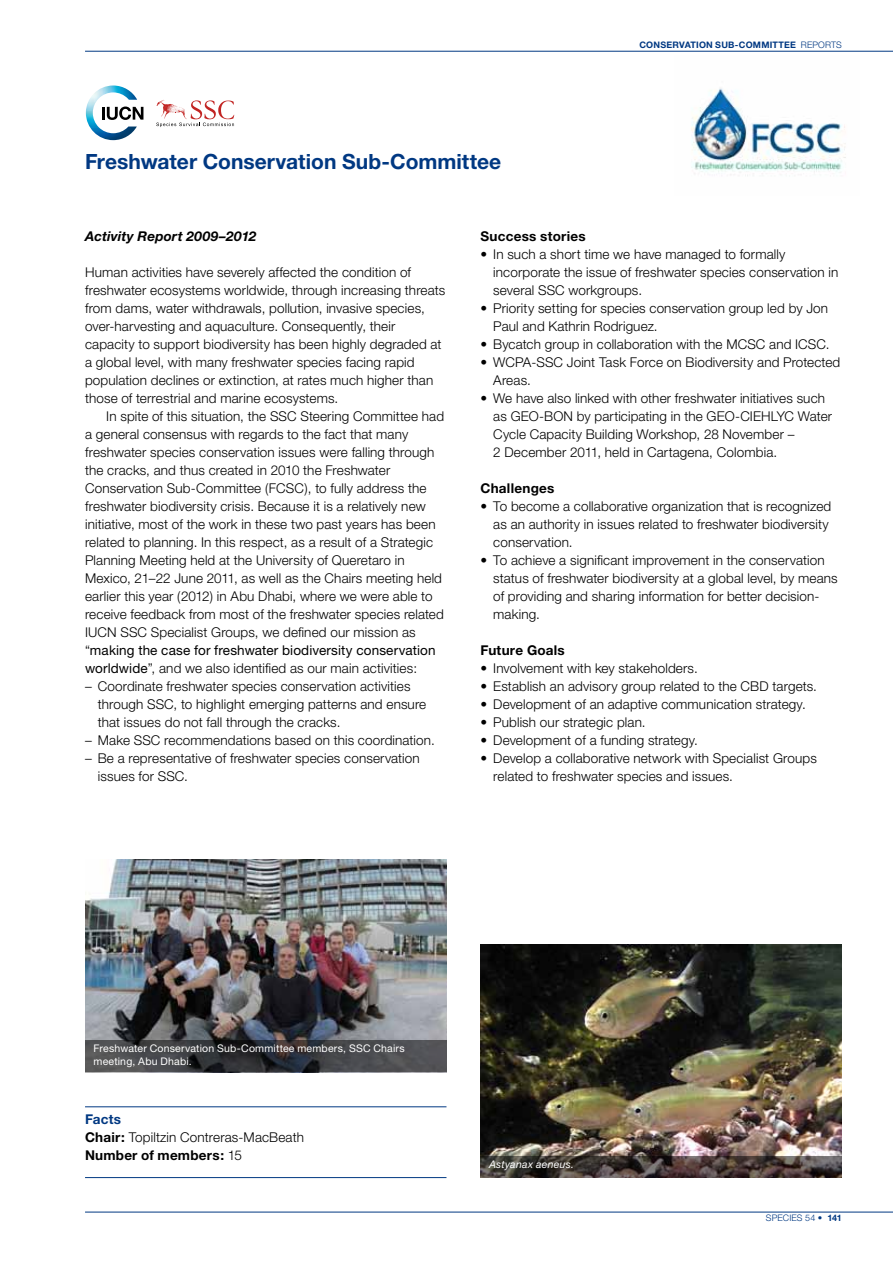
<style>
.page{position:relative;width:893px;height:1263px;background:#fff}
.page>*{position:absolute;margin:0;border:0;box-sizing:border-box;transform-origin:0 0}
.t1{font:700 21px "Helvetica Neue";color:#003882}
.t2{font:300 13.5px/18px "Helvetica Neue";letter-spacing:.01em;color:#000}
.t3{font:700 13.5px "Helvetica Neue";letter-spacing:.02em;color:#000}
.t4{font:italic 700 13.5px "Helvetica Neue";letter-spacing:.01em;color:#000}
.t5{font:10.5px/13.5px "Helvetica Neue";letter-spacing:.02em;color:#fff}
.t6{font:italic 10.5px "Helvetica Neue";letter-spacing:.025em;color:#fff}
.t7{font:700 9px "Helvetica Neue";letter-spacing:.125em;color:#003882}
.t8{font:300 9px "Helvetica Neue";color:#003882}
.s1{font-weight:300}
.s2{font-weight:400}
.s3{font-weight:700;color:#003882}
.s4{font-weight:700}
</style>
<div class="page">
<hr style="left:85px;top:1212px;width:808px;height:1px;background:#003882">
<hr style="left:85px;top:51px;width:808px;height:1px;background:#003882">
<img style="left:86px;top:85px;width:51px;height:55px">
<svg style="left:102px;top:107px;width:41px;height:13px"></svg>
<svg style="left:156px;top:100px;width:78px;height:27px"></svg>
<hr style="left:85px;top:1106px;width:361px;height:1px;background:#003882">
<hr style="left:85px;top:1177px;width:361px;height:1px;background:#003882">
<img style="left:480px;top:944px;width:362px;height:213px">
<img style="left:691px;top:88px;width:155px;height:88px">
<svg style="left:480px;top:1157px;width:362px;height:21px;background:#463b39"></svg>
<img style="left:85px;top:859px;width:361px;height:181px">
<svg style="left:85px;top:1040px;width:361px;height:32px;background:#3f4043"></svg>
<h1 class="t1" style="left:85px;top:149px;width:418px">Freshwater Conservation Sub-Committee</h1>
<p class="t7" style="left:639px;top:39px;width:107px">conservation sub-commi</p>
<p class="t8" style="left:836px;top:39px;width:7px">s</p>
<p class="t7" style="left:711px;top:39px;width:115px">specialist grottee <span class="s1">r eport</span></p>
<p class="t7" style="left:786px;top:39px;width:13px">up</p>
<p class="t4" style="left:85px;top:228px;width:173px">Activity Report 2009–2012</p>
<p class="t2" style="left:85px;top:263px;width:362px">Human activities have severely affected the condition of freshwater ecosystems worldwide, through increasing threats from dams, water withdrawals, pollution, invasive species, over-harvesting and aquaculture. Consequently, their capacity to support biodiversity has been highly degraded at a global level, with many freshwater species facing rapid population declines or extinction, at rates much higher than those of terrestrial and marine ecosystems.<br>I n spite of this situation, the SSC</p>
<p class="t2" style="left:85px;top:407px;width:361px;text-indent:215px">Steering Committee had a general consensus with regards to the fact that many freshwater species conservation issues were falling through the cracks, and thus created in 2010 the Freshwater Conservation Sub-Committee (FCSC</p>
<p class="t2" style="left:85px;top:479px;width:360px;text-indent:219px">), to fully address the freshwater biodiversity crisis. Because it is a relatively new initiative, most of the work in these two past years has been related to planning. In this respect, as a result of a Strategic Planning Meeting held at the University of Queretaro in Mexico, 21–22 June 2011, as well as the Chairs meeting held earlier this year (2012) in Abu Dhabi, where we were able to receive feedback from most of the freshwater species related IUCN SSC</p>
<p class="t2" style="left:85px;top:623px;width:352px;text-indent:66px">Specialist Groups, we defined our mission as “<span class="s2">making the case for freshwater biodiversity conservation worldwide</span>”, and we also identified as our main activities:</p>
<p class="t2" style="left:98px;top:677px;width:314px;text-indent:-13px">– Coordinate freshwater species conservation activities through SSC</p>
<p class="t2" style="left:98px;top:695px;width:330px;text-indent:76px">, to highlight emerging patterns and ensure that issues do not fall through the cracks.</p>
<p class="t2" style="left:85px;top:731px;width:59px">– Make SSC</p>
<p class="t2" style="left:164px;top:731px;width:272px">recommendations based on this coordination.</p>
<p class="t2" style="left:98px;top:749px;width:324px;text-indent:-13px">– Be a representative of freshwater species conservation issues for SSC</p>
<p class="t2" style="left:184px;top:767px;width:5px">.</p>
<p class="t3" style="left:480px;top:228px;width:107px">Success stories</p>
<p class="t2" style="left:493px;top:245px;width:347px;text-indent:-13px">• In such a short time we have managed to formally incorporate the issue of freshwater species conservation in several SSC</p>
<p class="t2" style="left:569px;top:281px;width:75px">workgroups.</p>
<p class="t2" style="left:493px;top:299px;width:336px;text-indent:-13px">• Priority setting for species conservation group led by Jon<br>Paul and Kathrin Rodriguez.</p>
<p class="t2" style="left:480px;top:335px;width:268px">• Bycatch group in collaboration with the MCSC</p>
<p class="t2" style="left:769px;top:335px;width:35px">and ICSC</p>
<p class="t2" style="left:826px;top:335px;width:5px">.</p>
<p class="t2" style="left:480px;top:353px;width:66px">• WCPA-SSC</p>
<p class="t2" style="left:567px;top:353px;width:275px">Joint Task Force on Biodiversity and Protected</p>
<p class="t2" style="left:493px;top:371px;width:39px">Areas.</p>
<p class="t2" style="left:493px;top:389px;width:340px;text-indent:-13px">• We have also linked with other freshwater initiatives such as GEO-BON by participating in the GEO-CIEHLYC Water Cycle Capacity Building Workshop, 28 November –<br>2 December 2011, held in Cartagena, Colombia.</p>
<p class="t3" style="left:480px;top:480px;width:75px">Challenges</p>
<p class="t2" style="left:493px;top:497px;width:340px;text-indent:-13px">• To become a collaborative organization that is recognized as an authority in issues related to freshwater biodiversity conservation.</p>
<p class="t2" style="left:493px;top:551px;width:346px;text-indent:-13px">• To achieve a significant improvement in the conservation status of freshwater biodiversity at a global level, by means of providing and sharing information for better decision&shy;making.</p>
<p class="t3" style="left:480px;top:642px;width:86px">Future Goals</p>
<p class="t2" style="left:480px;top:659px;width:219px">• Involvement with key stakeholders.</p>
<p class="t2" style="left:480px;top:677px;width:338px">• Establish an advisory group related to the CBD targets.</p>
<p class="t2" style="left:480px;top:695px;width:327px">• Development of an adaptive communication strategy.</p>
<p class="t2" style="left:480px;top:713px;width:167px">• Publish our strategic plan.</p>
<p class="t2" style="left:480px;top:731px;width:219px">• Development of a funding strategy.</p>
<p class="t2" style="left:493px;top:749px;width:325px;text-indent:-13px">• Develop a collaborative network with Specialist Groups related to freshwater species and issues.</p>
<p class="t5" style="left:94px;top:1041px;width:313px">Freshwater Conservation Sub-Committee members, SSC Chairs meeting, Abu Dhabi.</p>
<p class="t2" style="left:85px;top:1110px;width:220px"><span class="s3">Facts<br></span><span class="s4">Chair:</span> Topiltzin Contreras-MacBeath<br><span class="s4">Number of members:</span> 15</p>
<p class="t6" style="left:489px;top:1158px;width:86px">Astyanax aeneus.</p>
<p class="t8" style="left:766px;top:1212px;width:78px">species 54 • <span class="s4">141</span></p>
</div>
